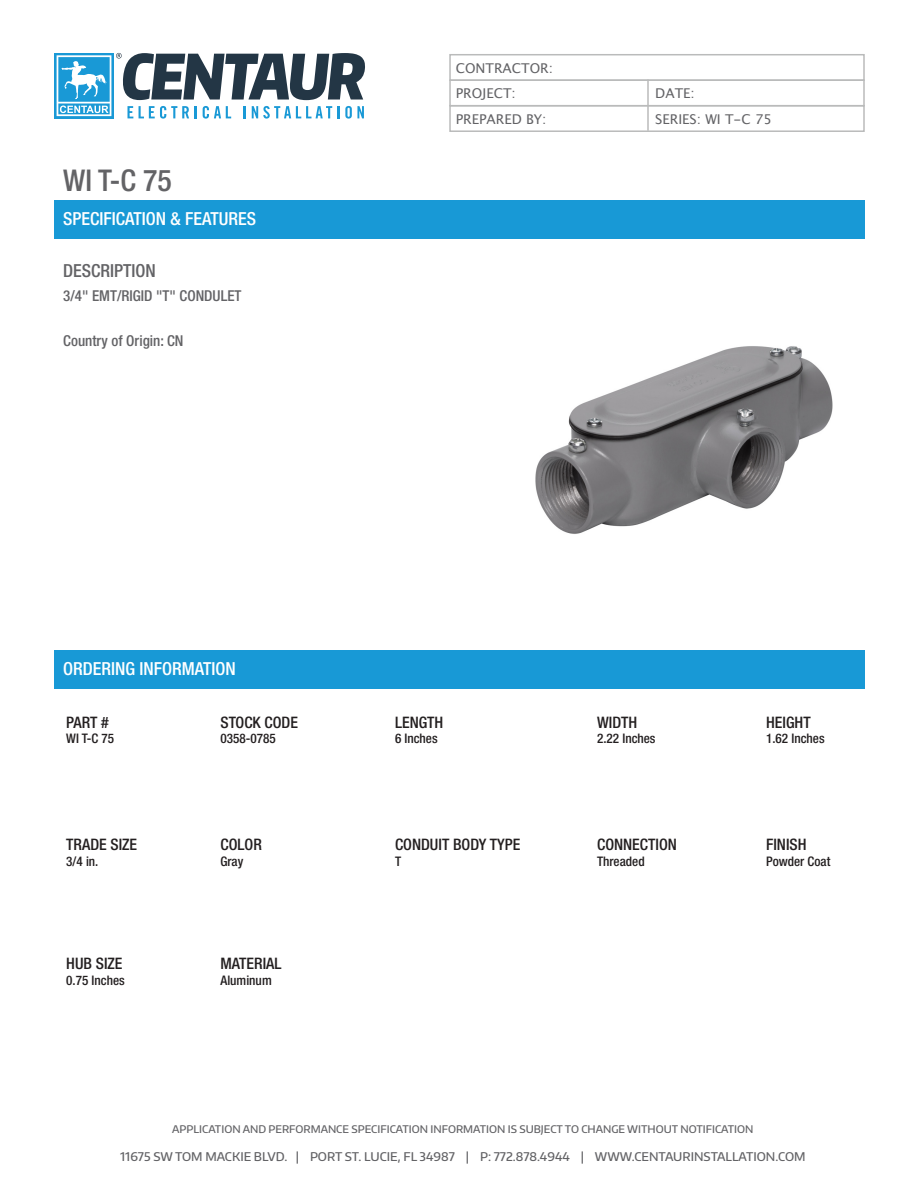
<style>
.page{position:relative;width:918px;height:1188px;background:#fff}
.page>*{position:absolute;margin:0;border:0;box-sizing:border-box;transform-origin:0 0}
.t1{font:500 condensed 30px "Helvetica Neue";color:#636366}
.t2{font:500 condensed 18px "Helvetica Neue";color:#fff}
.t3{font:500 condensed 18px "Helvetica Neue";color:#636366}
.t4{font:500 condensed 15.9px "Helvetica Neue";color:#231f20}
.t5{font:500 condensed 15px "Helvetica Neue";color:#636366}
.t6{font:13.5px "Lucida Grande";color:#636366}
.t7{font:500 condensed 13.2px "Helvetica Neue";color:#231f20}
.t8{font:500 12px "Encode Sans Normal";color:#636366}
.t9{font:500 10.5px "Encode Sans Normal";color:#636366}
</style>
<div class="page">
<svg style="left:54px;top:53px;width:3px;height:65px"></svg>
<svg style="left:57px;top:53px;width:308px;height:65px"></svg>
<div style="left:449px;top:54px;width:416px;height:27px;border:2px solid #babbbb"></div>
<div style="left:449px;top:79px;width:416px;height:27px;border:2px solid #babbbb"></div>
<hr style="left:647px;top:80px;width:2px;height:25px;background:#babbbb">
<div style="left:449px;top:105px;width:416px;height:27px;border:2px solid #babbbb"></div>
<hr style="left:647px;top:106px;width:2px;height:24px;background:#babbbb">
<div style="left:54px;top:200px;width:811px;height:39px;background:#1899d6"></div>
<div style="left:54px;top:650px;width:811px;height:39px;background:#1899d6"></div>
<img style="left:535px;top:346px;width:297px;height:188px">
<p class="t1" style="left:63px;top:163px;width:110px">WI T-C 75</p>
<p class="t2" style="left:63px;top:208px;width:195px">SPECIFICATION &amp; FEATURES</p>
<p class="t3" style="left:63px;top:260px;width:94px">DESCRIPTION</p>
<p class="t5" style="left:63px;top:286px;width:180px">3/4" EMT/RIGID "T" CONDULET</p>
<p class="t5" style="left:63px;top:331px;width:122px">Country of Origin: CN</p>
<p class="t6" style="left:456px;top:60px;width:99px">CONTRACTOR:</p>
<p class="t6" style="left:456px;top:86px;width:62px">PROJECT:</p>
<p class="t6" style="left:655px;top:86px;width:41px">DATE:</p>
<p class="t6" style="left:456px;top:111px;width:92px">PREPARED BY:</p>
<p class="t6" style="left:655px;top:111px;width:118px">SERIES: WI T-C 75</p>
<p class="t2" style="left:63px;top:658px;width:174px">ORDERING INFORMATION</p>
<p class="t4" style="left:66px;top:712px;width:44px">PART #</p>
<p class="t7" style="left:66px;top:731px;width:49px">WI T-C 75</p>
<p class="t4" style="left:220px;top:712px;width:79px">STOCK CODE</p>
<p class="t7" style="left:220px;top:731px;width:57px">0358-0785</p>
<p class="t4" style="left:66px;top:835px;width:72px">TRADE SIZE</p>
<p class="t7" style="left:66px;top:854px;width:34px">3/4 in.</p>
<p class="t4" style="left:220px;top:835px;width:43px">COLOR</p>
<p class="t7" style="left:220px;top:854px;width:24px">Gray</p>
<p class="t4" style="left:66px;top:954px;width:58px">HUB SIZE</p>
<p class="t7" style="left:66px;top:972px;width:60px">0.75 Inches</p>
<p class="t4" style="left:220px;top:954px;width:63px">MATERIAL</p>
<p class="t7" style="left:220px;top:972px;width:53px">Aluminum</p>
<p class="t4" style="left:395px;top:712px;width:50px">LENGTH</p>
<p class="t7" style="left:395px;top:731px;width:44px">6 Inches</p>
<p class="t4" style="left:395px;top:835px;width:127px">CONDUIT BODY TYPE</p>
<p class="t7" style="left:395px;top:854px;width:8px">T</p>
<p class="t4" style="left:597px;top:712px;width:42px">WIDTH</p>
<p class="t7" style="left:597px;top:731px;width:60px">2.22 Inches</p>
<p class="t4" style="left:597px;top:835px;width:81px">CONNECTION</p>
<p class="t7" style="left:597px;top:854px;width:49px">Threaded</p>
<p class="t4" style="left:766px;top:712px;width:46px">HEIGHT</p>
<p class="t7" style="left:766px;top:731px;width:60px">1.62 Inches</p>
<p class="t4" style="left:766px;top:835px;width:42px">FINISH</p>
<p class="t7" style="left:766px;top:854px;width:66px">Powder Coat</p>
<p class="t9" style="left:172px;top:1122px;width:583px">APPLICATION AND PERFORMANCE SPECIFICATION INFORMATION IS SUBJECT TO CHANGE WITHOUT NOTIFICATION</p>
<p class="t8" style="left:120px;top:1149px;width:687px">11675 SW TOM MACKIE BLVD. | PORT ST. LUCIE, FL 34987 | P: 772.878.4944 | WWW.CENTAURINSTALLATION.COM</p>
</div>
